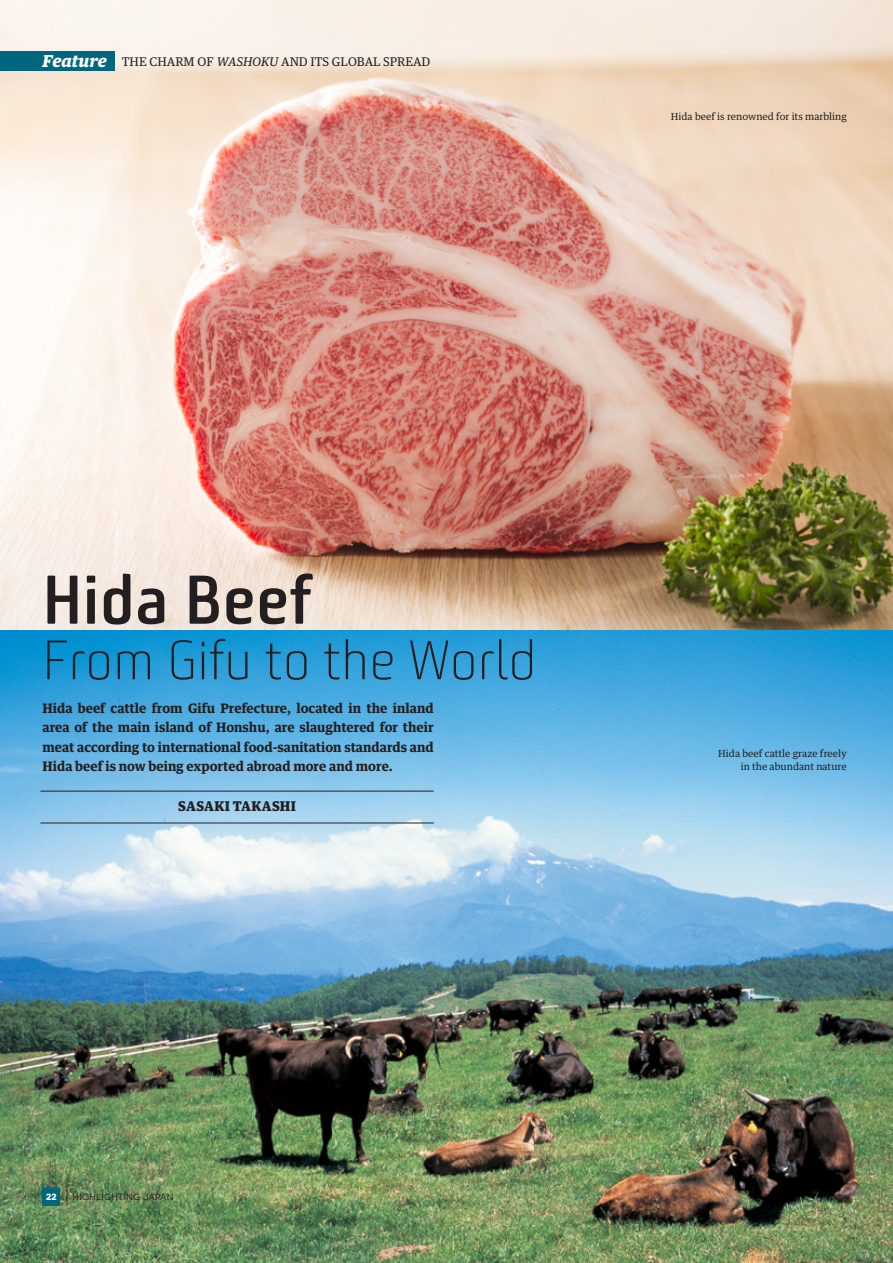
<style>
.page{position:relative;width:893px;height:1263px;background:#fff}
.page>*{position:absolute;margin:0;border:0;box-sizing:border-box;transform-origin:0 0}
.t1{font:600 69px "Bunuelo Clean Pro";color:#231f20}
.t2{font:300 55.5px "Bunuelo Clean Pro";color:#231f20}
.t3{font:300 19.5px "Novecentowide";color:#231f20}
.t4{font:900 13.5px "Guardian Text Egyp";letter-spacing:.015em;color:#231f20}
.t5{font:700 13.2px/19.5px "Guardian Text Egyp";color:#231f20;text-align:justify}
.t6{font:12px "Guardian Text Egyp";color:#231f20}
.t7{font:9.75px/13.5px "Guardian Text Egyp";color:#231f20;text-align:right}
.t8{font:9px "Novecentowide";letter-spacing:.02em;color:#231f20}
.t9{font:700 9px "Novecentowide";color:#fff}
.s1{font-weight:900;font-style:italic;font-size:16.5px;color:#fff}
.s2{font-style:italic}
</style>
<div class="page">
<img style="left:0;top:0;width:893px;height:630px">
<img style="left:0;top:630px;width:893px;height:633px">
<div style="left:0;top:51px;width:115px;height:20px;background:#00677f"></div>
<div style="left:43px;top:1188px;width:17px;height:18px;background:#00677f"></div>
<hr style="left:40px;top:791px;width:394px;height:1px;background:#231f20">
<hr style="left:40px;top:823px;width:394px;height:1px;background:#231f20">
<p class="t6" style="left:43px;top:52px;width:389px"><span class="s1">Feature</span> THE CHARM OF <span class="s2">WASHOKU</span> AND ITS GLOBAL SPREAD</p>
<p class="t7" style="left:671px;top:109px;width:177px">Hida beef is renowned for its marbling</p>
<h1 class="t1" style="left:43px;top:558px;width:271px">Hida Beef</h1>
<h2 class="t2" style="left:43px;top:626px;width:496px">From Gifu to the World</h2>
<p class="t5" style="left:43px;top:697px;width:393px">Hida beef cattle from Gifu Prefecture, located in the inland area of the main island of Honshu, are slaughtered for their meat according to international food-sanitation standards and Hida beef is now being exported abroad more and more.</p>
<p class="t4" style="left:178px;top:795px;width:119px">SASAKI TAKASHI</p>
<h3 class="t3" style="left:65px;top:1186px;width:6px">|</h3>
<p class="t9" style="left:46px;top:1191px;width:13px">22</p>
<p class="t8" style="left:73px;top:1192px;width:103px">HIGHLIGHTING JAPAN</p>
<p class="t7" style="left:718px;top:745px;width:130px">Hida beef cattle graze freely in the abundant nature</p>
</div>
